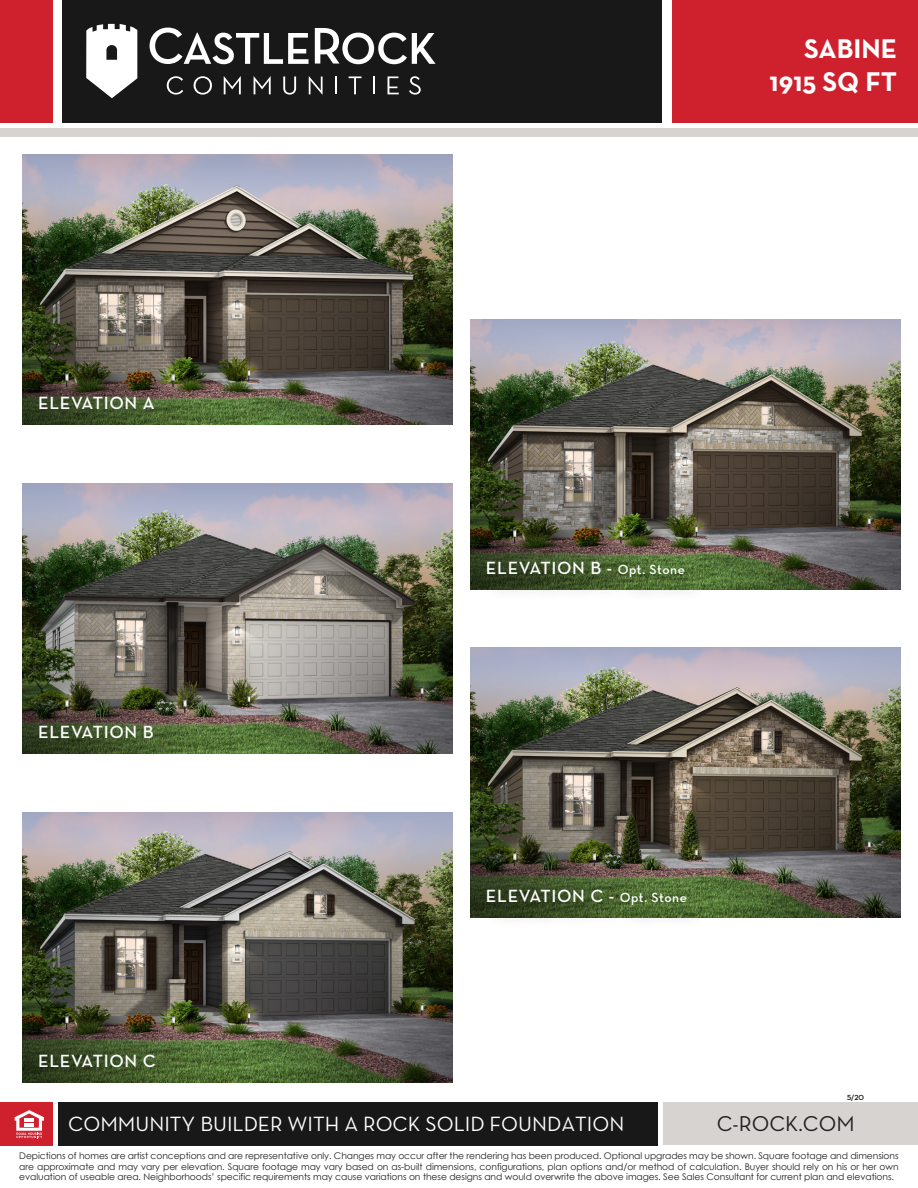
<style>
.page{position:relative;width:918px;height:1188px;background:#fff}
.page>*{position:absolute;margin:0;border:0;box-sizing:border-box;transform-origin:0 0}
.t1{font:700 27.6px/33px "Neutra Text";color:#fff;text-align:right}
.t2{font:21.9px "Neutra Text";color:#211e1e}
.t3{font:21px "Neutra Text";color:#fff}
.t4{font:600 18px "Neutra Text";letter-spacing:.04em;color:#fff}
.t5{font:9.15px/10.5px "Century Gothic";letter-spacing:-.005em;color:#211e1e;text-align:justify}
.t6{font:7.5px "Neutra Text Demi Alt";color:#050504}
.s1{font-size:13.5px}
</style>
<div class="page">
<div style="left:62px;top:0;width:599px;height:123px;background:#181819"></div>
<div style="left:0;top:128px;width:918px;height:8px;background:#d6d3d1"></div>
<div style="left:673px;top:0;width:245px;height:123px;background:#cf202e"></div>
<div style="left:0;top:0;width:52px;height:123px;background:#cf202e"></div>
<div style="left:663px;top:1102px;width:255px;height:43px;background:#d6d3d1"></div>
<div style="left:58px;top:1102px;width:600px;height:44px;background:#181819"></div>
<div style="left:0;top:1102px;width:52px;height:44px;background:#cf202e"></div>
<svg style="left:15px;top:1110px;width:29px;height:28px"></svg>
<svg style="left:86px;top:24px;width:51px;height:74px"></svg>
<svg style="left:150px;top:28px;width:159px;height:36px"></svg>
<svg style="left:315px;top:28px;width:121px;height:36px"></svg>
<svg style="left:167px;top:76px;width:16px;height:19px"></svg>
<svg style="left:194px;top:76px;width:18px;height:19px"></svg>
<svg style="left:224px;top:76px;width:17px;height:18px"></svg>
<svg style="left:254px;top:76px;width:17px;height:18px"></svg>
<svg style="left:283px;top:76px;width:13px;height:19px"></svg>
<svg style="left:309px;top:76px;width:14px;height:19px"></svg>
<svg style="left:335px;top:76px;width:2px;height:18px"></svg>
<svg style="left:349px;top:76px;width:12px;height:18px"></svg>
<svg style="left:373px;top:76px;width:2px;height:18px"></svg>
<svg style="left:388px;top:76px;width:11px;height:18px"></svg>
<svg style="left:409px;top:76px;width:12px;height:19px"></svg>
<img style="left:22px;top:155px;width:430px;height:270px">
<img style="left:22px;top:484px;width:430px;height:270px">
<img style="left:22px;top:812px;width:430px;height:270px">
<img style="left:470px;top:320px;width:430px;height:270px">
<img style="left:470px;top:647px;width:430px;height:270px">
<img style="left:473px;top:546px;width:246px;height:46px">
<img style="left:473px;top:874px;width:249px;height:45px">
<h3 class="t4" style="left:38px;top:392px;width:118px">ELEVATION A</h3>
<h3 class="t4" style="left:38px;top:721px;width:117px">ELEVATION B</h3>
<h3 class="t4" style="left:38px;top:1050px;width:119px">ELEVATION C</h3>
<h1 class="t1" style="left:770px;top:31px;width:129px">SABINE<br>1915 SQ FT</h1>
<h3 class="t4" style="left:486px;top:557px;width:201px">ELEVATION B - <span class="s1">Opt. Stone</span></h3>
<h3 class="t4" style="left:486px;top:885px;width:203px">ELEVATION C - <span class="s1">Opt. Stone</span></h3>
<p class="t6" style="left:847px;top:1092px;width:18px">5/20</p>
<h3 class="t3" style="left:68px;top:1111px;width:558px">COMMUNITY BUILDER WITH A ROCK SOLID FOUNDATION</h3>
<h2 class="t2" style="left:717px;top:1110px;width:140px">C-ROCK.COM</h2>
<p class="t5" style="left:19px;top:1151px;width:881px">Depictions of homes are artist conceptions and are representative only. Changes may occur after the rendering has been produced. Optional upgrades may be shown. Square footage and dimensions are approximate and may vary per elevation. Square footage may vary based on as-built dimensions, configurations, plan options and/or method of calculation. Buyer should rely on his or her own evaluation of useable area. Neighborhoods’ specific requirements may cause variations on these designs and would overwrite the above images. See Sales Consultant for current plan and elevations.</p>
</div>
